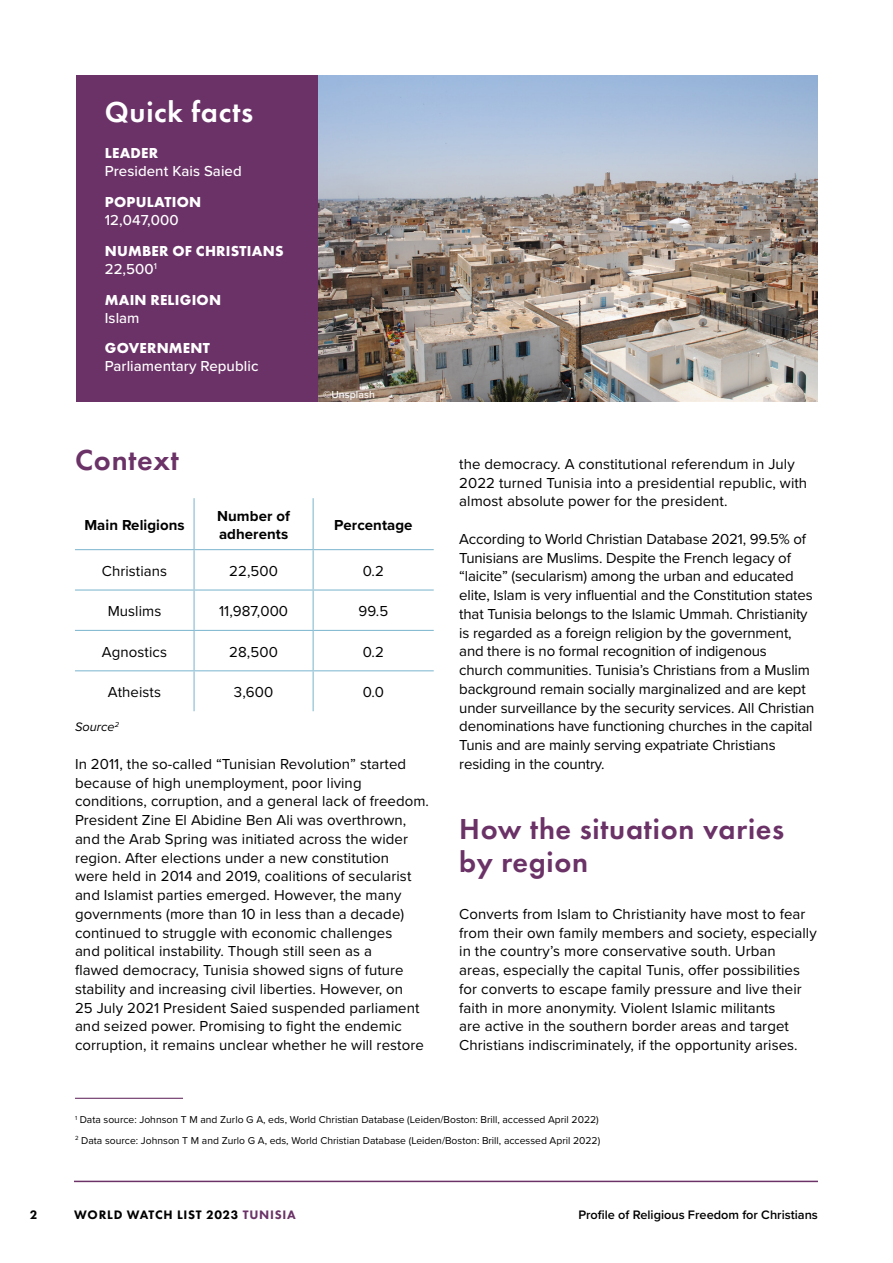
<style>
.page{position:relative;width:893px;height:1263px;background:#fff}
.page>*{position:absolute;margin:0;border:0;box-sizing:border-box;transform-origin:0 0}
.t1{font:600 30px/33px "Futura PT";letter-spacing:.025em;color:#6b3267}
.t2{font:600 30px "Futura PT";letter-spacing:.025em;color:#fff}
.t3{font:15px/18.8px "Proxima Nova";letter-spacing:.005em;color:#000}
.t4{font:500 15px "Proxima Nova";letter-spacing:.005em;color:#fff}
.t5{font:700 15px "Futura PT";letter-spacing:.015em;color:#fff}
.t6{font:700 15px/18px "Proxima Nova";letter-spacing:.005em;color:#000}
.t7{font:600 12.75px "Proxima Nova";color:#000}
.t8{font:800 12.75px "Futura PT";letter-spacing:.06em;color:#000}
.t9{font:italic 12.75px "Proxima Nova";letter-spacing:.005em;color:#000}
.t10{font:500 10.5px "Proxima Nova";letter-spacing:.005em;color:#fff}
.t11{font:10.35px/20.9px "Proxima Nova";color:#000}
.s1{color:#6b3267}
</style>
<div class="page">
<hr style="left:74px;top:1181px;width:744px;height:1px;background:#6b3267">
<div style="left:76px;top:75px;width:358px;height:327px;background:#6b3267"></div>
<hr style="left:75px;top:1098px;width:108px;height:1px;background:#6b3267">
<img style="left:319px;top:75px;width:499px;height:327px">
<hr style="left:193px;top:498px;width:2px;height:51px;background:#87bcd2">
<hr style="left:313px;top:498px;width:1px;height:51px;background:#87bcd2">
<hr style="left:75px;top:549px;width:119px;height:1px;background:#87bcd2">
<hr style="left:194px;top:549px;width:119px;height:1px;background:#87bcd2">
<hr style="left:193px;top:550px;width:2px;height:39px;background:#87bcd2">
<hr style="left:313px;top:549px;width:121px;height:1px;background:#87bcd2">
<hr style="left:313px;top:550px;width:1px;height:39px;background:#87bcd2">
<hr style="left:75px;top:589px;width:119px;height:2px;background:#87bcd2">
<hr style="left:194px;top:589px;width:119px;height:2px;background:#87bcd2">
<hr style="left:193px;top:591px;width:2px;height:39px;background:#87bcd2">
<hr style="left:313px;top:589px;width:121px;height:2px;background:#87bcd2">
<hr style="left:313px;top:591px;width:1px;height:39px;background:#87bcd2">
<hr style="left:75px;top:630px;width:119px;height:1px;background:#87bcd2">
<hr style="left:194px;top:630px;width:119px;height:1px;background:#87bcd2">
<hr style="left:193px;top:631px;width:2px;height:39px;background:#87bcd2">
<hr style="left:313px;top:630px;width:121px;height:1px;background:#87bcd2">
<hr style="left:313px;top:631px;width:1px;height:39px;background:#87bcd2">
<hr style="left:75px;top:670px;width:119px;height:1px;background:#87bcd2">
<hr style="left:194px;top:670px;width:119px;height:1px;background:#87bcd2">
<hr style="left:193px;top:671px;width:2px;height:40px;background:#87bcd2">
<hr style="left:313px;top:670px;width:121px;height:1px;background:#87bcd2">
<hr style="left:313px;top:671px;width:1px;height:40px;background:#87bcd2">
<h1 class="t2" style="left:105px;top:93px;width:150px">Quick facts</h1>
<p class="t5" style="left:105px;top:144px;width:55px">LEADER</p>
<p class="t4" style="left:105px;top:160px;width:138px">President Kais Saied</p>
<p class="t5" style="left:105px;top:192px;width:98px">POPULATION</p>
<p class="t4" style="left:105px;top:209px;width:75px">12,047,000</p>
<p class="t5" style="left:105px;top:241px;width:180px">NUMBER OF CHRISTIANS</p>
<p class="t4" style="left:105px;top:258px;width:54px">22,500<sup>1</sup></p>
<p class="t5" style="left:105px;top:290px;width:118px">MAIN RELIGION</p>
<p class="t4" style="left:105px;top:306px;width:36px">Islam</p>
<p class="t5" style="left:105px;top:339px;width:107px">GOVERNMENT</p>
<p class="t4" style="left:105px;top:355px;width:155px">Parliamentary Republic</p>
<h1 class="t1" style="left:75px;top:443px;width:105px">Context</h1>
<p class="t10" style="left:323px;top:387px;width:53px">©Unsplash</p>
<p class="t6" style="left:84px;top:515px;width:102px">Main Religions</p>
<p class="t6" style="left:217px;top:506px;width:74px">Number of adherents</p>
<p class="t6" style="left:334px;top:515px;width:80px">Percentage</p>
<p class="t3" style="left:102px;top:561px;width:67px">Christians</p>
<p class="t3" style="left:229px;top:561px;width:50px">22,500</p>
<p class="t3" style="left:363px;top:561px;width:23px">0.2</p>
<p class="t3" style="left:108px;top:601px;width:55px">Muslims</p>
<p class="t3" style="left:219px;top:601px;width:71px">11,987,000</p>
<p class="t3" style="left:359px;top:601px;width:31px">99.5</p>
<p class="t3" style="left:102px;top:641px;width:67px">Agnostics</p>
<p class="t3" style="left:229px;top:641px;width:50px">28,500</p>
<p class="t3" style="left:363px;top:641px;width:23px">0.2</p>
<p class="t3" style="left:108px;top:682px;width:55px">Atheists</p>
<p class="t3" style="left:234px;top:682px;width:41px">3,600</p>
<p class="t3" style="left:363px;top:682px;width:23px">0.0</p>
<p class="t9" style="left:75px;top:717px;width:46px">Source<sup>2</sup></p>
<p class="t3" style="left:75px;top:754px;width:356px">In 2011, the so-called “Tunisian Revolution” started because of high unemployment, poor living conditions, corruption, and a general lack of freedom.<br>President Zine El Abidine Ben Ali was overthrown, and the Arab Spring was initiated across the wider region. After elections under a new constitution<br>were held in 2014 and 2019, coalitions of secularist and Islamist parties emerged. However, the many governments (more than 10 in less than a decade) continued to struggle with economic challenges<br>and political instability. Though still seen as a<br>flawed democracy, Tunisia showed signs of future stability and increasing civil liberties. However, on<br>25 July 2021 President Saied suspended parliament and seized power. Promising to fight the endemic corruption, it remains unclear whether he will restore</p>
<p class="t3" style="left:459px;top:454px;width:349px">the democracy. A constitutional referendum in July<br>2022 turned Tunisia into a presidential republic, with almost absolute power for the president.</p>
<p class="t3" style="left:459px;top:529px;width:357px">According to World Christian Database 2021, 99.5% of Tunisians are Muslims. Despite the French legacy of “laicite” (secularism) among the urban and educated elite, Islam is very influential and the Constitution states that Tunisia belongs to the Islamic Ummah. Christianity is regarded as a foreign religion by the government, and there is no formal recognition of indigenous church communities. Tunisia’s Christians from a Muslim background remain socially marginalized and are kept under surveillance by the security services. All Christian denominations have functioning churches in the capital Tunis and are mainly serving expatriate Christians residing in the country.</p>
<h1 class="t1" style="left:459px;top:812px;width:327px">How the situation varies by region</h1>
<p class="t3" style="left:459px;top:904px;width:359px">Converts from Islam to Christianity have most to fear from their own family members and society, especially in the country’s more conservative south. Urban areas, especially the capital Tunis, offer possibilities for converts to escape family pressure and live their faith in more anonymity. Violent Islamic militants<br>are active in the southern border areas and target Christians indiscriminately, if the opportunity arises.</p>
<p class="t11" style="left:75px;top:1109px;width:527px"><sup>1</sup> Data source: Johnson T M and Zurlo G A, eds, World Christian Database (Leiden/Boston: Brill, accessed April 2022)<br><sup>2</sup> Data source: Johnson T M and Zurlo G A, eds, World Christian Database (Leiden/Boston: Brill, accessed April 2022)</p>
<p class="t8" style="left:30px;top:1207px;width:9px">2</p>
<p class="t8" style="left:74px;top:1207px;width:223px">WORLD WATCH LIST 2023 <span class="s1">TUNISIA</span></p>
<p class="t7" style="left:578px;top:1205px;width:241px">Profile of Religious Freedom for Christians</p>
</div>
